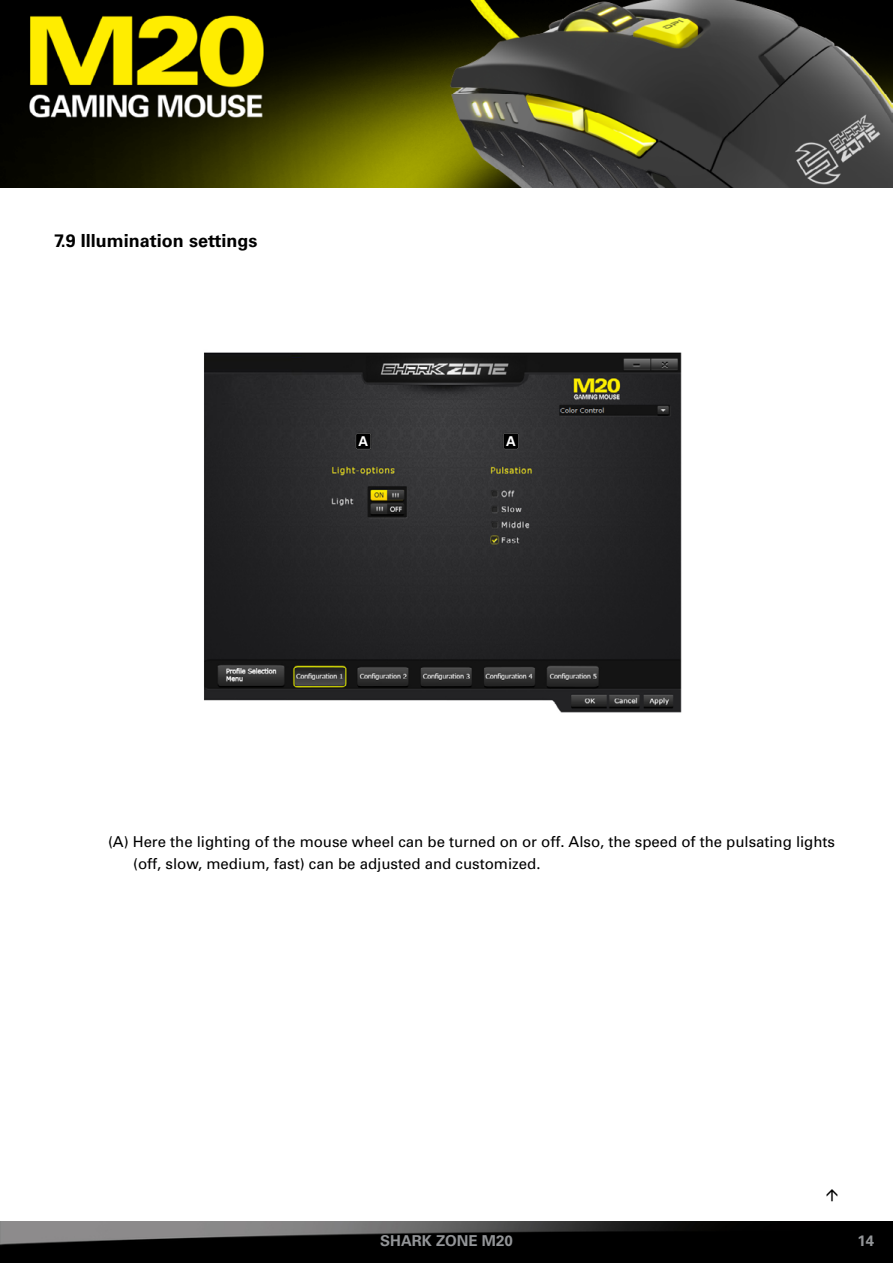
<style>
.page{position:relative;width:893px;height:1263px;background:#fff}
.page>*{position:absolute;margin:0;border:0;box-sizing:border-box;transform-origin:0 0}
.t1{font:700 18px "Univers";color:#000}
.t2{font:15px/21.6px "Univers";color:#000}
.t3{font:700 15px "Univers";color:#939598}
.t4{font:700 13.5px "Univers";color:#fff}
.s1{font-family:"Minion Pro";font-size:18px}
</style>
<div class="page">
<img style="left:0;top:1221px;width:893px;height:42px">
<img style="left:0;top:0;width:893px;height:187px">
<img style="left:204px;top:352px;width:478px;height:361px">
<svg style="left:355px;top:433px;width:16px;height:16px"></svg>
<svg style="left:503px;top:433px;width:16px;height:16px"></svg>
<p class="t1" style="left:54px;top:230px;width:205px">7.9 Illumination settings</p>
<p class="t4" style="left:359px;top:433px;width:11px">A</p>
<p class="t4" style="left:506px;top:433px;width:11px">A</p>
<p class="t2" style="left:133px;top:831px;width:703px;text-indent:-25px">(A) Here the lighting of the mouse wheel can be turned on or off. Also, the speed of the pulsating lights (off, slow, medium, fast) can be adjusted and customized<span class="s1">.</span></p>
<p class="t3" style="left:380px;top:1232px;width:134px">SHARK ZONE M20</p>
<p class="t3" style="left:858px;top:1232px;width:18px">14</p>
</div>
